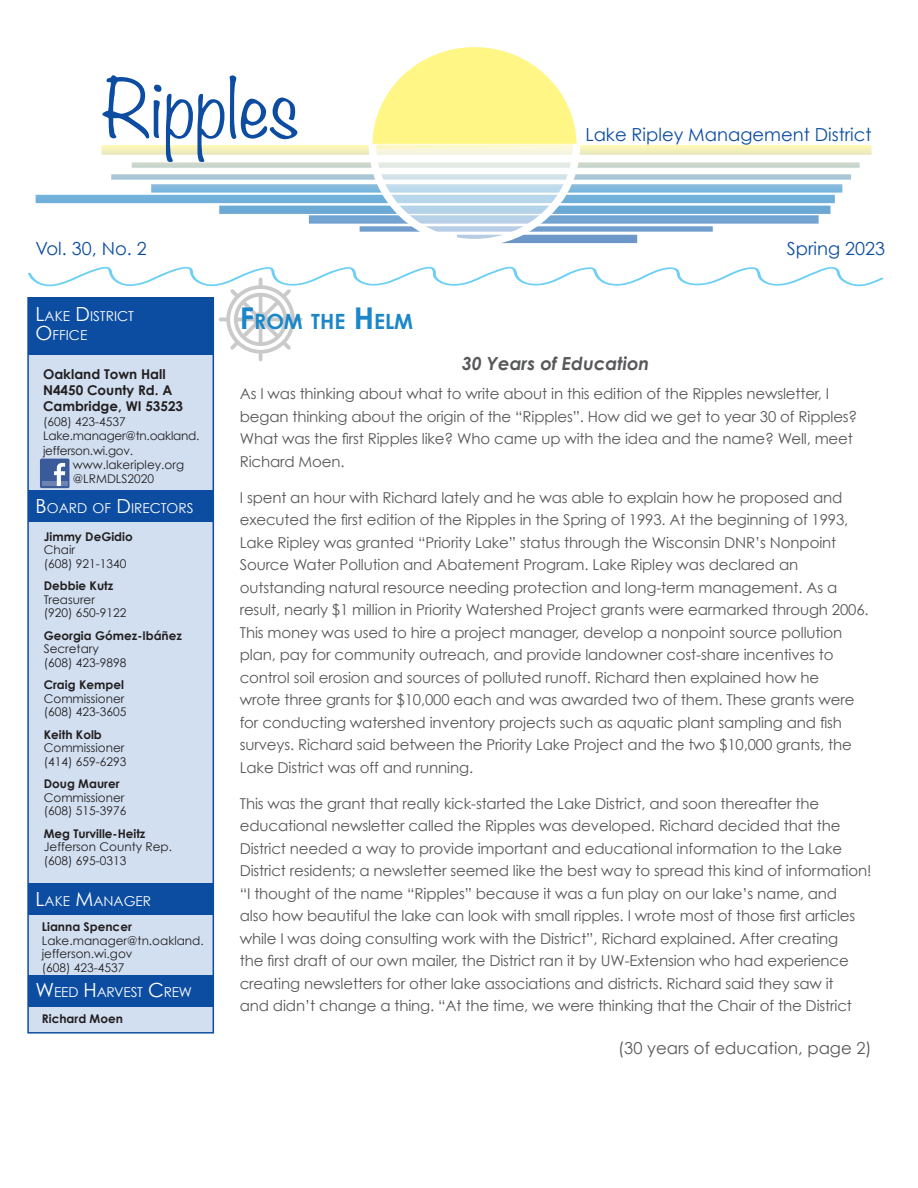
<style>
.page{position:relative;width:918px;height:1188px;background:#fff}
.page>*{position:absolute;margin:0;border:0;box-sizing:border-box;transform-origin:0 0}
.t1{font:300 72px "Noteworthy";color:#0d4da1}
.t2{font:700 21px "Century Gothic";color:#1c87c8}
.t3{font:18px "Century Gothic";color:#0d4da1}
.t4{font:italic 700 18px "Century Gothic";color:#57585a}
.t5{font:16.5px "Century Gothic";color:#57585a}
.t6{font:15px/22.5px "Century Gothic";letter-spacing:-.01em;color:#57585a}
.t7{font:13.65px/19.5px "Century Gothic";color:#fff}
.t8{font:700 13.5px/16.2px "Century Gothic";color:#231f20}
.t9{font:12px/13.5px "Century Gothic";color:#231f20}
.t10{font:700 12px "Century Gothic";color:#231f20}
.t11{font:12px/14.4px "Century Gothic";letter-spacing:-.02em;color:#231f20}
.s1{font-size:19.5px}
.s2{font-size:30px}
</style>
<div class="page">
<svg style="left:36px;top:145px;width:836px;height:98px"></svg>
<svg style="left:365px;top:47px;width:219px;height:197px"></svg>
<div style="left:27px;top:297px;width:187px;height:737px;background:#d1dff1;border:2px solid #0d4da1"></div>
<div style="left:28px;top:883px;width:186px;height:32px;background:#0d4da1"></div>
<div style="left:28px;top:491px;width:186px;height:31px;background:#0d4da1"></div>
<div style="left:28px;top:976px;width:186px;height:31px;background:#0d4da1"></div>
<div style="left:40px;top:459px;width:29px;height:29px;background:#3b5a99;border-radius:2px"></div>
<hr style="left:42px;top:482px;width:25px;height:4px;background:#6d84b3">
<svg style="left:54px;top:463px;width:11px;height:23px"></svg>
<svg style="left:28px;top:267px;width:856px;height:94px"></svg>
<h1 class="t1" style="left:101px;top:46px;width:200px">Ripples</h1>
<p class="t3" style="left:585px;top:123px;width:288px">Lake Ripley Management District</p>
<p class="t3" style="left:36px;top:238px;width:113px">Vol. 30, No. 2</p>
<p class="t3" style="left:787px;top:238px;width:100px">Spring 2023</p>
<p class="t7" style="left:36px;top:306px;width:100px"><span class="s1">L</span>AKE <span class="s1">D</span>ISTRICT<br><span class="s1">O</span>FFICE</p>
<p class="t8" style="left:43px;top:366px;width:142px">Oakland Town Hall<br>N4450 County Rd. A<br>Cambridge, WI 53523</p>
<p class="t11" style="left:43px;top:414px;width:158px">(608) 423-4537<br>Lake.manager@tn.oakland. jefferson.wi.gov.</p>
<p class="t9" style="left:73px;top:457px;width:113px;line-height:14.4px">www.lakeripley.org @LRMDLS2020</p>
<p class="t7" style="left:36px;top:498px;width:159px"><span class="s1">B</span>OARD OF <span class="s1">D</span>IRECTORS</p>
<p class="t10" style="left:44px;top:529px;width:91px">Jimmy DeGidio</p>
<p class="t9" style="left:44px;top:543px;width:84px">Chair<br>(608) 921-1340</p>
<p class="t10" style="left:44px;top:578px;width:71px">Debbie Kutz</p>
<p class="t9" style="left:44px;top:592px;width:84px">Treasurer (920) 650-9122</p>
<p class="t10" style="left:44px;top:628px;width:140px">Georgia Gómez-Ibáñez</p>
<p class="t9" style="left:44px;top:642px;width:84px">Secretary (608) 423-9898</p>
<p class="t10" style="left:44px;top:677px;width:82px">Craig Kempel</p>
<p class="t9" style="left:44px;top:691px;width:84px">Commissioner (608) 423-3605</p>
<p class="t10" style="left:44px;top:727px;width:60px">Keith Kolb</p>
<p class="t9" style="left:44px;top:741px;width:84px">Commissioner (414) 659-6293</p>
<p class="t10" style="left:44px;top:776px;width:77px">Doug Maurer</p>
<p class="t9" style="left:44px;top:790px;width:84px">Commissioner (608) 515-3976</p>
<p class="t10" style="left:44px;top:826px;width:103px">Meg Turville-Heitz</p>
<p class="t9" style="left:44px;top:840px;width:130px">Jefferson County Rep. (608) 695-0313</p>
<p class="t7" style="left:36px;top:891px;width:117px"><span class="s1">L</span>AKE <span class="s1">M</span>ANAGER</p>
<p class="t10" style="left:42px;top:919px;width:92px">Lianna Spencer</p>
<p class="t9" style="left:42px;top:934px;width:163px">Lake.manager@tn.oakland. jefferson.wi.gov<br>(608) 423-4537</p>
<p class="t7" style="left:36px;top:982px;width:157px"><span class="s1">W</span>EED <span class="s1">H</span>ARVEST <span class="s1">C</span> REW</p>
<p class="t10" style="left:42px;top:1011px;width:83px">Richard Moen</p>
<h2 class="t2" style="left:240px;top:308px;width:175px"><span class="s2">F</span>ROM THE <span class="s2">H</span> ELM</h2>
<p class="t4" style="left:462px;top:352px;width:189px">30 Years of Education</p>
<p class="t6" style="left:240px;top:382px;width:619px">As I was thinking about what to write about in this edition of the Ripples newsletter, I began thinking about the origin of the “Ripples”. How did we get to year 30 of Ripples?<br>What was the first Ripples like? Who came up with the idea and the name? Well, meet Richard Moen.</p>
<p class="t6" style="left:240px;top:486px;width:631px">I spent an hour with Richard lately and he was able to explain how he proposed and executed the first edition of the Ripples in the Spring of 1993. At the beginning of 1993, Lake Ripley was granted “Priority Lake” status through the Wisconsin DNR’s Nonpoint Source Water Pollution and Abatement Program. Lake Ripley was declared an outstanding natural resource needing protection and long-term management. As a result, nearly $1 million in Priority Watershed Project grants were earmarked through 2006.<br>This money was used to hire a project manager, develop a nonpoint source pollution plan, pay for community outreach, and provide landowner cost-share incentives to control soil erosion and sources of polluted runoff. Richard then explained how he<br>wrote three grants for $10,000 each and was awarded two of them. These grants were for conducting watershed inventory projects such as aquatic plant sampling and fish surveys. Richard said between the Priority Lake Project and the two $10,000 grants, the Lake District was off and running.</p>
<p class="t6" style="left:240px;top:792px;width:633px">This was the grant that really kick-started the Lake District, and soon thereafter the educational newsletter called the Ripples was developed. Richard decided that the District needed a way to provide important and educational information to the Lake District residents; a newsletter seemed like the best way to spread this kind of information! “I thought of the name “Ripples” because it was a fun play on our lake’s name, and<br>also how beautiful the lake can look with small ripples. I wrote most of those first articles while I was doing consulting work with the District”, Richard explained. After creating<br>the first draft of our own mailer, the District ran it by UW-Extension who had experience creating newsletters for other lake associations and districts. Richard said they saw it<br>and didn’t change a thing. “At the time, we were thinking that the Chair of the District</p>
<p class="t5" style="left:618px;top:1038px;width:255px">(30 years of education, page 2)</p>
</div>
